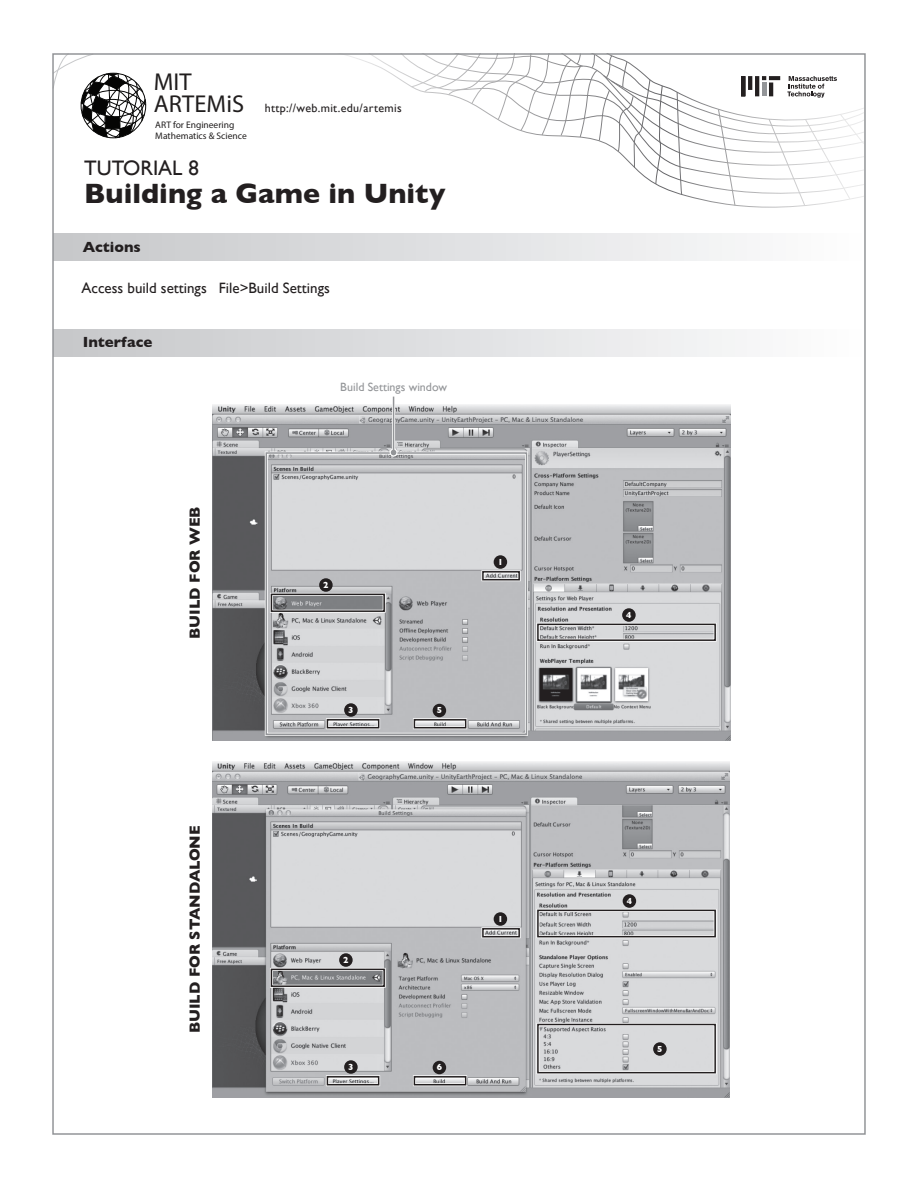
<style>
.page{position:relative;width:918px;height:1188px;background:#fff}
.page>*{position:absolute;margin:0;border:0;box-sizing:border-box;transform-origin:0 0}
.t1{font:700 28.5px "Gill Sans";color:#231f20}
.t2{font:24.45px/21.8px "Myriad Pro";color:#211e1e}
.t3{font:21px "Gill Sans";color:#231f20}
.t4{font:700 15px "Gill Sans";color:#231f20}
.t5{font:15px "Gill Sans";color:#231f20}
.t6{font:12px "Gill Sans";letter-spacing:.03em;color:#231f20}
.t7{font:12px "Gill Sans";color:#939598}
.t8{font:9.45px/10.9px "Myriad Pro";color:#211e1e}
.t9{font:700 9px "Gill Sans";color:#fff}
</style>
<div class="page">
<img style="left:212px;top:405px;width:518px;height:335px">
<img style="left:213px;top:762px;width:517px;height:335px">
<div style="left:481px;top:570px;width:40px;height:11px;border:3px solid #fff"></div>
<div style="left:326px;top:718px;width:54px;height:11px;border:3px solid #fff"></div>
<div style="left:413px;top:718px;width:54px;height:11px;border:3px solid #fff"></div>
<div style="left:536px;top:623px;width:181px;height:19px;border:3px solid #fff"></div>
<div style="left:270px;top:593px;width:116px;height:20px;border:3px solid #fff"></div>
<div style="left:481px;top:927px;width:40px;height:11px;border:3px solid #fff"></div>
<div style="left:326px;top:1075px;width:54px;height:11px;border:3px solid #fff"></div>
<div style="left:413px;top:1075px;width:54px;height:11px;border:3px solid #fff"></div>
<div style="left:270px;top:968px;width:116px;height:20px;border:3px solid #fff"></div>
<div style="left:536px;top:1023px;width:181px;height:51px;border:3px solid #fff"></div>
<div style="left:482px;top:571px;width:38px;height:9px;border:2px solid #231f20"></div>
<div style="left:327px;top:719px;width:52px;height:9px;border:2px solid #231f20"></div>
<div style="left:414px;top:719px;width:52px;height:9px;border:2px solid #231f20"></div>
<div style="left:537px;top:624px;width:179px;height:17px;border:2px solid #231f20"></div>
<div style="left:271px;top:594px;width:114px;height:18px;border:2px solid #231f20"></div>
<div style="left:494px;top:555px;width:13px;height:14px;background:#231f20;border-radius:50%"></div>
<div style="left:319px;top:578px;width:14px;height:14px;background:#231f20;border-radius:50%"></div>
<div style="left:344px;top:703px;width:14px;height:14px;background:#231f20;border-radius:50%"></div>
<div style="left:622px;top:608px;width:14px;height:14px;background:#231f20;border-radius:50%"></div>
<div style="left:433px;top:704px;width:13px;height:13px;background:#231f20;border-radius:50%"></div>
<div style="left:482px;top:928px;width:38px;height:9px;border:2px solid #231f20"></div>
<div style="left:327px;top:1076px;width:52px;height:9px;border:2px solid #231f20"></div>
<div style="left:414px;top:1076px;width:52px;height:9px;border:2px solid #231f20"></div>
<div style="left:537px;top:910px;width:179px;height:27px;border:2px solid #231f20"></div>
<div style="left:271px;top:969px;width:114px;height:18px;border:2px solid #231f20"></div>
<div style="left:494px;top:912px;width:13px;height:14px;background:#231f20;border-radius:50%"></div>
<div style="left:339px;top:953px;width:14px;height:14px;background:#231f20;border-radius:50%"></div>
<div style="left:344px;top:1060px;width:14px;height:14px;background:#231f20;border-radius:50%"></div>
<div style="left:623px;top:894px;width:13px;height:14px;background:#231f20;border-radius:50%"></div>
<div style="left:537px;top:1024px;width:179px;height:49px;border:2px solid #231f20"></div>
<div style="left:653px;top:1042px;width:14px;height:14px;background:#231f20;border-radius:50%"></div>
<div style="left:433px;top:1061px;width:13px;height:13px;background:#231f20;border-radius:50%"></div>
<div style="left:266px;top:452px;width:261px;height:283px;border:2px solid #939598"></div>
<hr style="left:392px;top:397px;width:3px;height:56px;background:#fff">
<svg style="left:390px;top:449px;width:8px;height:7px"></svg>
<hr style="left:393px;top:397px;width:1px;height:56px;background:#939598">
<svg style="left:391px;top:450px;width:5px;height:5px"></svg>
<div style="left:53px;top:329px;width:812px;height:27px;background:linear-gradient(to right,#c5c7c9,#fdfdfe)"></div>
<div style="left:53px;top:234px;width:812px;height:27px;background:linear-gradient(to right,#c5c7c9,#fdfdfe)"></div>
<svg style="left:52px;top:53px;width:96px;height:90px"></svg>
<div style="left:81px;top:73px;width:65px;height:65px;border:1px solid #050504;border-radius:50%"></div>
<svg style="left:411px;top:53px;width:453px;height:153px"></svg>
<hr style="left:762px;top:82px;width:4px;height:14px;background:#939598">
<h2 class="t2" style="left:154px;top:70px;width:92px">MIT<br>ARTEMiS</h2>
<p class="t8" style="left:155px;top:119px;width:93px">ART for Engineering<br>Mathematics &amp; Science</p>
<p class="t6" style="left:265px;top:100px;width:139px">http://web.mit.edu/artemis</p>
<h3 class="t3" style="left:84px;top:155px;width:116px">TUTORIAL 8</h3>
<h1 class="t1" style="left:84px;top:177px;width:363px">Building a Game in Unity</h1>
<p class="t4" style="left:83px;top:238px;width:60px">Actions</p>
<p class="t5" style="left:81px;top:279px;width:250px">Access build settings File&gt;Build Settings</p>
<p class="t4" style="left:83px;top:333px;width:71px">Interface</p>
<p class="t4" style="left:186px;top:639px;width:134px;rotate:-90deg">BUILD FOR WEB</p>
<p class="t4" style="left:186px;top:1033px;width:209px;rotate:-90deg">BUILD FOR STANDALONE</p>
<p class="t7" style="left:340px;top:380px;width:108px">Build Settings window</p>
<p class="t9" style="left:323px;top:579px;width:7px">2</p>
<p class="t9" style="left:348px;top:704px;width:7px">3</p>
<p class="t9" style="left:437px;top:705px;width:7px">5</p>
<p class="t9" style="left:343px;top:954px;width:7px">2</p>
<p class="t9" style="left:348px;top:1061px;width:7px">3</p>
<p class="t9" style="left:437px;top:1062px;width:7px">6</p>
<p class="t9" style="left:498px;top:556px;width:7px">1</p>
<p class="t9" style="left:498px;top:913px;width:7px">1</p>
<p class="t9" style="left:626px;top:609px;width:7px">4</p>
<p class="t9" style="left:627px;top:895px;width:7px">4</p>
<p class="t9" style="left:657px;top:1043px;width:7px">5</p>
</div>
